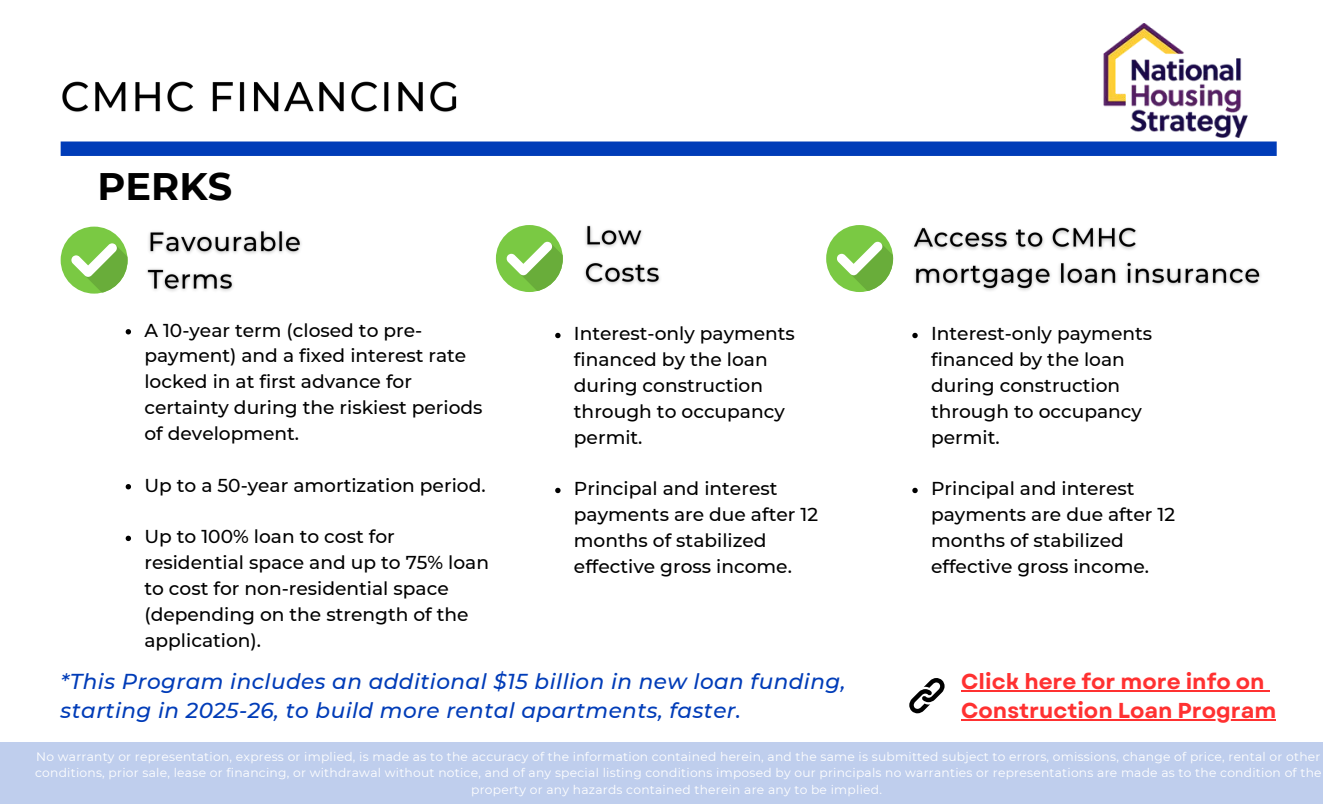
<style>
.page{position:relative;width:1323px;height:804px;background:#fff}
.page>*{position:absolute;margin:0;border:0;box-sizing:border-box;transform-origin:0 0}
.t1{font:700 38.32px "Montserrat";color:#000}
.t2{font:italic 500 21.53px/28.9px "Montserrat";letter-spacing:.02em;color:#003cb8}
.t3{font:700 21.53px "Garet";color:#ff3131}
.t4{font:500 18.55px/25.7px "Montserrat";color:#000}
.t5{font:12.25px/16.3px "Montserrat";letter-spacing:.02em;color:#fff;text-align:center}
</style>
<div class="page">
<div style="left:0;top:741px;width:1323px;height:62px;background:#bfceed"></div>
<img style="left:1103px;top:23px;width:145px;height:115px">
<div style="left:61px;top:141px;width:1216px;height:15px;background:#003cb8"></div>
<div style="left:61px;top:226px;width:67px;height:67px;background:#7ac943;border-radius:50%"></div>
<svg style="left:71px;top:243px;width:57px;height:50px"></svg>
<img style="left:147px;top:231px;width:154px;height:61px">
<svg style="left:126px;top:329px;width:5px;height:5px"></svg>
<svg style="left:126px;top:484px;width:5px;height:5px"></svg>
<svg style="left:126px;top:535px;width:5px;height:6px"></svg>
<img style="left:584px;top:225px;width:76px;height:60px">
<svg style="left:555px;top:333px;width:6px;height:5px"></svg>
<svg style="left:555px;top:487px;width:6px;height:6px"></svg>
<img style="left:913px;top:227px;width:348px;height:64px">
<svg style="left:912px;top:333px;width:6px;height:5px"></svg>
<svg style="left:912px;top:487px;width:6px;height:6px"></svg>
<div style="left:496px;top:225px;width:67px;height:67px;background:#7ac943;border-radius:50%"></div>
<svg style="left:506px;top:242px;width:57px;height:50px"></svg>
<div style="left:826px;top:225px;width:67px;height:67px;background:#7ac943;border-radius:50%"></div>
<svg style="left:836px;top:242px;width:57px;height:50px"></svg>
<svg style="left:909px;top:678px;width:36px;height:35px"></svg>
<img style="left:62px;top:81px;width:395px;height:31px">
<hr style="left:961px;top:690px;width:303px;height:1px;background:#ff3131">
<hr style="left:961px;top:719px;width:315px;height:1px;background:#ff3131">
<p class="t1" style="left:98px;top:163px;width:136px">PERKS</p>
<h1 class="t4" style="left:144px;top:317px;width:340px">A 10-year term (closed to pre&shy;payment) and a fixed interest rate locked in at first advance for certainty during the riskiest periods of development.</h1>
<p class="t4" style="left:144px;top:472px;width:343px">Up to a 50-year amortization period.</p>
<p class="t4" style="left:144px;top:523px;width:346px">Up to 100% loan to cost for residential space and up to 75% loan to cost for non-residential space (depending on the strength of the application).</p>
<p class="t4" style="left:574px;top:321px;width:223px">Interest-only payments financed by the loan during construction through to occupancy permit.</p>
<p class="t4" style="left:574px;top:475px;width:246px">Principal and interest payments are due after 12 months of stabilized effective gross income.</p>
<h3 class="t2" style="left:61px;top:666px;width:787px">*This Program includes an additional $15 billion in new loan funding, starting in 2025-26, to build more rental apartments, faster.</h3>
<p class="t4" style="left:931px;top:321px;width:223px">Interest-only payments financed by the loan during construction through to occupancy permit.</p>
<p class="t4" style="left:931px;top:475px;width:246px">Principal and interest payments are due after 12 months of stabilized effective gross income.</p>
<p class="t3" style="left:961px;top:665px;width:305px">Click here for more info on</p>
<p class="t3" style="left:961px;top:694px;width:317px">Construction Loan Program</p>
<p class="t5" style="left:35px;top:748px;width:1288px">No warranty or representation, express or implied, is made as to the accuracy of the information contained herein, and the same is submitted subject to errors, omissions, change of price, rental or other conditions, prior sale, lease or financing, or withdrawal without notice, and of any special listing conditions imposed by our principals no warranties or representations are made as to the condition of the property or any hazards contained therein are any to be implied.</p>
</div>
